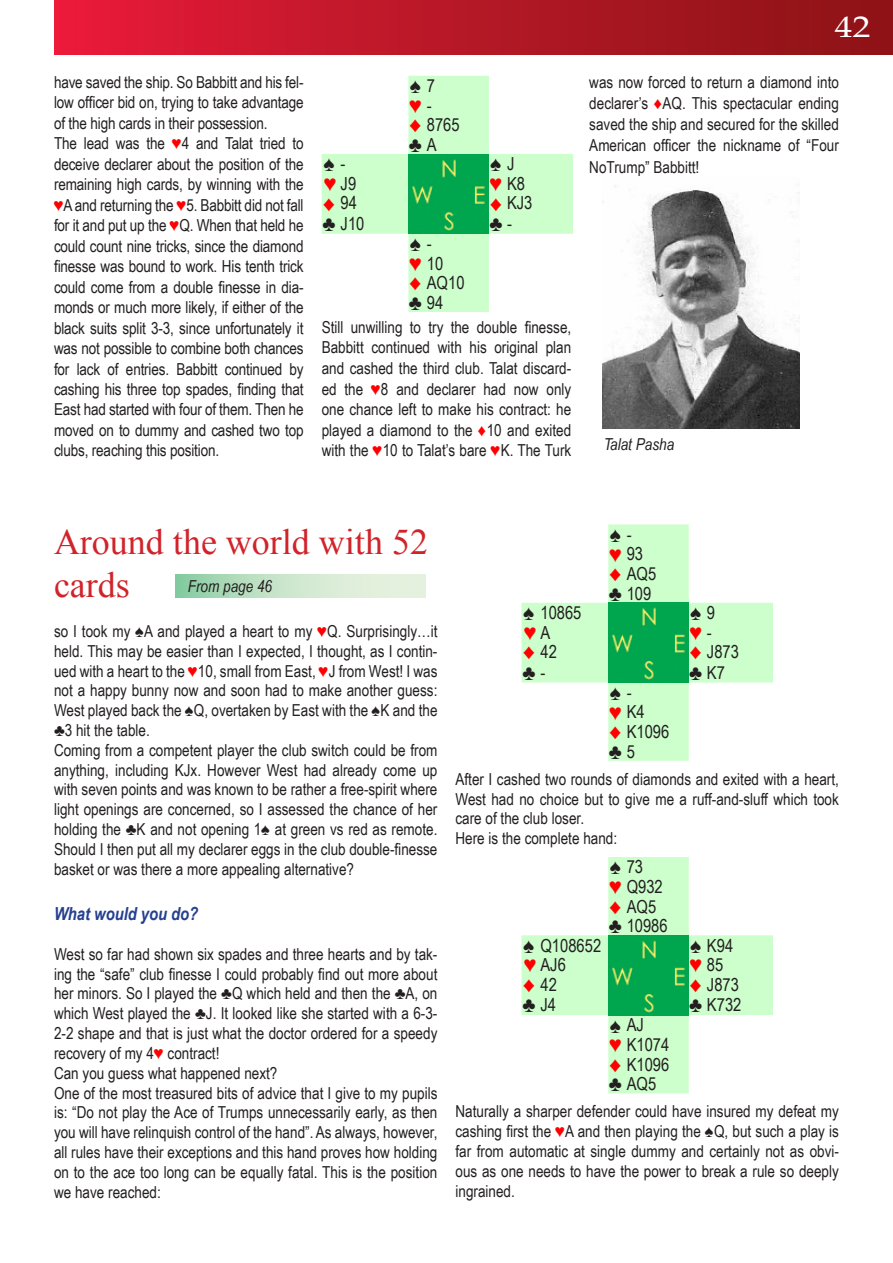
<style>
.page{position:relative;width:893px;height:1263px;background:#fff}
.page>*{position:absolute;margin:0;border:0;box-sizing:border-box;transform-origin:0 0}
.t1{font:36px/43.2px "Times New Roman";color:#d1232a}
.t2{font:30px "Book Antiqua";color:#fff;scale:1.18 1}
.t3{font:21px "Arial";color:#231f20}
.t4{font:21px "Arial";color:#231f20;scale:.95 1}
.t5{font:21px "Arial";color:#f00}
.t6{font:18px/19.5px "Arial Narrow";color:#231f20}
.t7{font:italic 700 18px "Arial Narrow";color:#25408f}
.t8{font:16.5px/19.8px "Arial Narrow";color:#231f20}
.t9{font:italic 16.5px "Arial Narrow";color:#231f20}
.s1{color:#f00}
.s2{font-family:"Arial";font-size:21px}
.s3{font-family:"Arial";font-size:21px;color:#f00}
.s4{font-family:"Arial Narrow";font-size:18px}
.s5{font-family:"Arial Narrow";font-size:18px;color:#231f20}
</style>
<div class="page">
<div style="left:54px;top:0;width:839px;height:54px;background:linear-gradient(to right,#e71b39,#891315)"></div>
<svg style="left:521px;top:524px;width:252px;height:237px"></svg>
<img style="left:608px;top:603px;width:81px;height:79px">
<svg style="left:521px;top:857px;width:252px;height:236px"></svg>
<img style="left:608px;top:935px;width:81px;height:80px">
<svg style="left:175px;top:575px;width:250px;height:22px;background:#c6e4c9"></svg>
<svg style="left:322px;top:76px;width:251px;height:236px"></svg>
<img style="left:408px;top:154px;width:81px;height:80px">
<img style="left:603px;top:185px;width:196px;height:244px">
<p class="t8" style="left:54px;top:71px;width:251px;line-height:20.5px">have saved the ship. So Babbitt and his fel&shy;low officer bid on, trying to take advantage of the high cards in their possession.<br>The lead was the <span class="s1">♥</span>4 and Talat tried to deceive declarer about the position of the remaining high cards, by winning with the <span class="s1">♥</span>A and returning the <span class="s1">♥</span>5. Babbitt did not fall for it and put up the <span class="s1">♥</span>Q. When that held he could count nine tricks, since the diamond finesse was bound to work. His tenth trick could come from a double finesse in dia&shy;monds or much more likely, if either of the black suits split 3-3, since unfortunately it was not possible to combine both chances for lack of entries. Babbitt continued by cashing his three top spades, finding that East had started with four of them. Then he moved on to dummy and cashed two top clubs, reaching this position.</p>
<p class="t6" style="left:409px;top:76px;width:27px"><span class="s2">♠</span> 7 <span class="s3">♥</span> -</p>
<p class="t6" style="left:409px;top:114px;width:52px"><span class="s3">♦</span> 8765</p>
<p class="t4" style="left:409px;top:131px;width:31px">♣ <span class="s4">A</span></p>
<p class="t3" style="left:323px;top:150px;width:24px">♠ <span class="s4">-</span></p>
<p class="t3" style="left:490px;top:150px;width:26px">♠ <span class="s4">J</span></p>
<p class="t6" style="left:324px;top:173px;width:34px"><span class="s3">♥</span> J9</p>
<p class="t6" style="left:490px;top:173px;width:37px"><span class="s3">♥</span> K8</p>
<p class="t6" style="left:323px;top:193px;width:36px"><span class="s3">♦</span> 94</p>
<p class="t6" style="left:490px;top:193px;width:44px"><span class="s3">♦</span> KJ3</p>
<p class="t6" style="left:322px;top:213px;width:43px"><span class="s2">♣</span> J10</p>
<p class="t4" style="left:489px;top:210px;width:25px">♣ <span class="s4">-</span></p>
<p class="t3" style="left:410px;top:230px;width:23px">♠ <span class="s4">-</span></p>
<p class="t6" style="left:409px;top:253px;width:57px"><span class="s3">♥</span> 10<br><span class="s3">♦</span> AQ10 <span class="s2">♣</span> 94</p>
<p class="t8" style="left:322px;top:316px;width:251px;line-height:20.5px;text-align:justify">Still unwilling to try the double finesse, Babbitt continued with his original plan and cashed the third club. Talat discard&shy;ed the <span class="s1">♥</span>8 and declarer had now only one chance left to make his contract: he played a diamond to the <span class="s1">♦</span>10 and exited with the <span class="s1">♥</span>10 to Talat’s bare <span class="s1">♥</span>K. The Turk</p>
<h2 class="t2" style="left:835px;top:6px;width:32px">42</h2>
<p class="t8" style="left:589px;top:71px;width:251px;line-height:21.1px;text-align:justify">was now forced to return a diamond into declarer’s <span class="s1">♦</span>AQ. This spectacular ending saved the ship and secured for the skilled American officer the nickname of “Four NoTrump” Babbitt!</p>
<p class="t9" style="left:604px;top:433px;width:72px">Talat Pasha</p>
<h1 class="t1" style="left:54px;top:519px;width:375px">Around the world with 52 cards</h1>
<p class="t9" style="left:188px;top:575px;width:86px">From page 46</p>
<p class="t3" style="left:610px;top:521px;width:23px">♠ <span class="s4">-</span></p>
<p class="t6" style="left:609px;top:544px;width:49px"><span class="s3">♥</span> 93 <span class="s3">♦</span> AQ5 <span class="s2">♣</span> 109</p>
<p class="t8" style="left:54px;top:621px;width:385px">so I took my ♠A and played a heart to my <span class="s1">♥</span>Q. Surprisingly…it held. This may be easier than I expected, I thought, as I contin&shy;ued with a heart to the <span class="s1">♥</span>10, small from East, <span class="s1">♥</span>J from West! I was not a happy bunny now and soon had to make another guess:<br>West played back the ♠Q, overtaken by East with the ♠K and the ♣3 hit the table.<br>Coming from a competent player the club switch could be from anything, including KJx. However West had already come up with seven points and was known to be rather a free-spirit where light openings are concerned, so I assessed the chance of her holding the ♣K and not opening 1♠ at green vs red as remote.<br>Should I then put all my declarer eggs in the club double-finesse basket or was there a more appealing alternative?</p>
<p class="t7" style="left:54px;top:900px;width:146px">What would you do?</p>
<p class="t8" style="left:54px;top:943px;width:385px">West so far had shown six spades and three hearts and by tak&shy;ing the “safe” club finesse I could probably find out more about her minors. So I played the ♣Q which held and then the ♣A, on which West played the ♣J. It looked like she started with a 6-3- 2-2 shape and that is just what the doctor ordered for a speedy recovery of my 4<span class="s1">♥</span> contract!<br>Can you guess what happened next?<br>One of the most treasured bits of advice that I give to my pupils is: “Do not play the Ace of Trumps unnecessarily early, as then you will have relinquish control of the hand”. As always, however, all rules have their exceptions and this hand proves how holding on to the ace too long can be equally fatal. This is the position we have reached:</p>
<p class="t6" style="left:523px;top:602px;width:60px"><span class="s2">♠</span> 10865</p>
<p class="t3" style="left:690px;top:599px;width:26px">♠ <span class="s4">9</span></p>
<p class="t5" style="left:524px;top:619px;width:28px">♥<span class="s5">A</span></p>
<p class="t5" style="left:689px;top:619px;width:24px">♥ <span class="s5">-</span></p>
<p class="t6" style="left:523px;top:641px;width:36px"><span class="s3">♦</span> 42</p>
<p class="t6" style="left:690px;top:641px;width:51px"><span class="s3">♦</span> J873</p>
<p class="t4" style="left:522px;top:658px;width:26px">♣ <span class="s4">-</span></p>
<p class="t6" style="left:689px;top:662px;width:37px"><span class="s2">♣</span> K7</p>
<p class="t3" style="left:610px;top:679px;width:23px">♠ <span class="s4">-</span></p>
<p class="t6" style="left:609px;top:702px;width:62px"><span class="s3">♥</span> K4<br><span class="s3">♦</span> K1096</p>
<p class="t4" style="left:609px;top:737px;width:29px">♣ <span class="s4">5</span></p>
<p class="t8" style="left:455px;top:768px;width:385px">After I cashed two rounds of diamonds and exited with a heart, West had no choice but to give me a ruff-and-sluff which took care of the club loser.<br>Here is the complete hand:</p>
<p class="t6" style="left:609px;top:857px;width:60px"><span class="s2">♠</span> 73<br><span class="s3">♥</span> Q932 <span class="s3">♦</span> AQ5 <span class="s2">♣</span> 10986</p>
<p class="t6" style="left:523px;top:935px;width:79px"><span class="s2">♠</span> Q108652</p>
<p class="t6" style="left:690px;top:935px;width:45px"><span class="s2">♠</span> K94</p>
<p class="t6" style="left:524px;top:954px;width:44px"><span class="s3">♥</span> AJ6</p>
<p class="t6" style="left:689px;top:954px;width:35px"><span class="s3">♥</span> 85</p>
<p class="t6" style="left:523px;top:974px;width:36px"><span class="s3">♦</span> 42</p>
<p class="t6" style="left:690px;top:974px;width:51px"><span class="s3">♦</span> J873</p>
<p class="t6" style="left:522px;top:994px;width:35px"><span class="s2">♣</span> J4</p>
<p class="t6" style="left:689px;top:994px;width:54px"><span class="s2">♣</span> K732</p>
<p class="t6" style="left:609px;top:1015px;width:62px"><span class="s2">♠</span> AJ<br><span class="s3">♥</span> K1074 <span class="s3">♦</span> K1096 <span class="s2">♣</span> AQ5</p>
<p class="t8" style="left:455px;top:1101px;width:385px;text-align:justify">Naturally a sharper defender could have insured my defeat my cashing first the <span class="s1">♥</span>A and then playing the ♠Q, but such a play is far from automatic at single dummy and certainly not as obvi&shy;ous as one needs to have the power to break a rule so deeply ingrained.</p>
</div>
